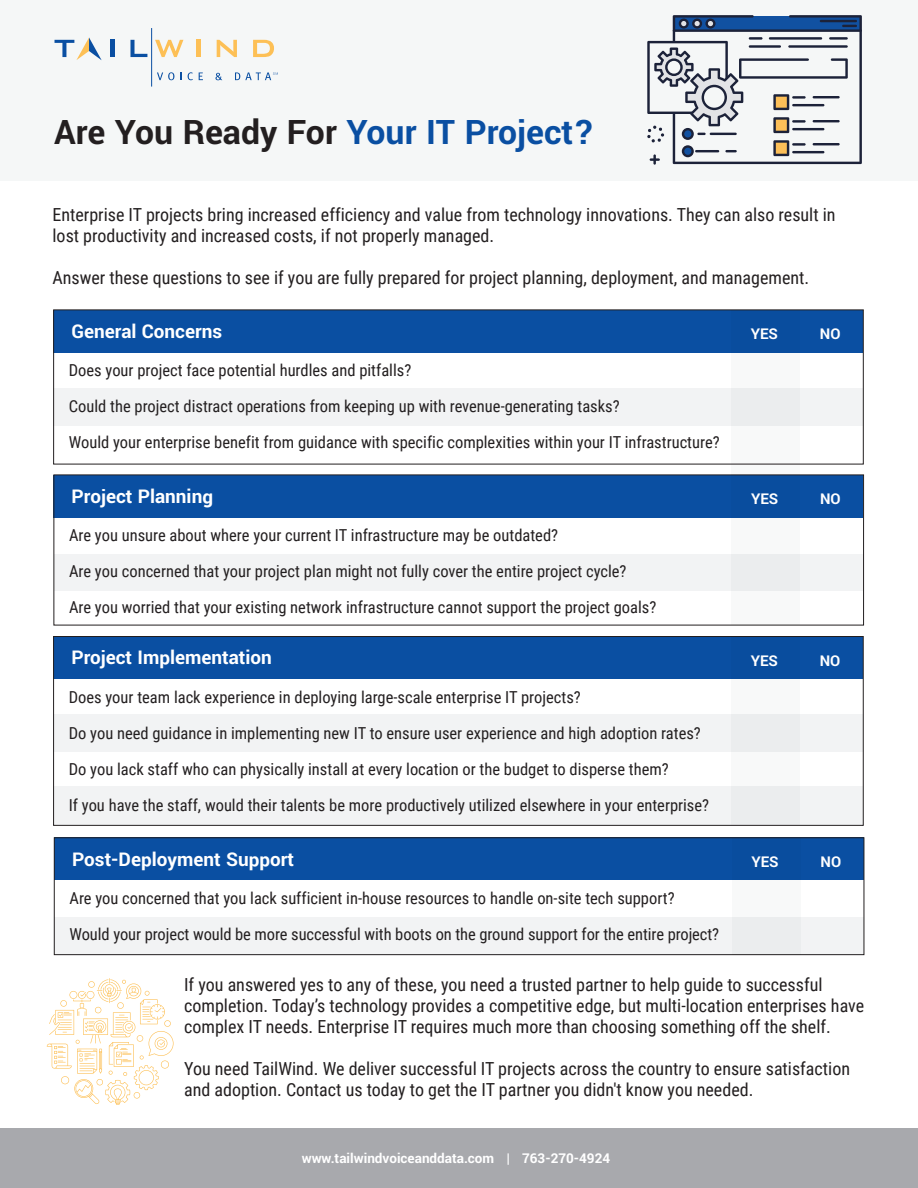
<style>
.page{position:relative;width:918px;height:1188px;background:#fff}
.page>*{position:absolute;margin:0;border:0;box-sizing:border-box;transform-origin:0 0}
.t1{font:700 37.5px "Yantramanav";color:#231f20}
.t2{font:700 21px "Yantramanav";color:#fff}
.t3{font:18px/21px "Roboto Condensed";color:#231f20}
.t4{font:16.5px/36px "Roboto Condensed";color:#231f20}
.t5{font:700 16.5px "Yantramanav";color:#fff}
.t6{font:700 15px "Yantramanav";color:#fff}
.s1{color:#0a4fa2}
</style>
<div class="page">
<div style="left:54px;top:787px;width:809px;height:38px;background:#f2f3f4"></div>
<div style="left:0;top:0;width:918px;height:180px;background:#f5f7f7"></div>
<svg style="left:647px;top:15px;width:215px;height:150px"></svg>
<hr style="left:110px;top:40px;width:4px;height:17px;background:#0a4fa2">
<svg style="left:130px;top:40px;width:17px;height:17px"></svg>
<svg style="left:155px;top:40px;width:28px;height:17px"></svg>
<hr style="left:197px;top:40px;width:4px;height:17px;background:#fdc056">
<svg style="left:217px;top:40px;width:20px;height:17px"></svg>
<svg style="left:253px;top:40px;width:21px;height:17px"></svg>
<svg style="left:157px;top:72px;width:17px;height:8px"></svg>
<svg style="left:188px;top:72px;width:5px;height:8px"></svg>
<svg style="left:199px;top:72px;width:4px;height:8px"></svg>
<svg style="left:215px;top:73px;width:7px;height:7px"></svg>
<svg style="left:55px;top:37px;width:47px;height:23px"></svg>
<hr style="left:151px;top:28px;width:1px;height:59px;background:#0a4fa2">
<svg style="left:235px;top:72px;width:43px;height:8px"></svg>
<div style="left:53px;top:310px;width:810px;height:43px;background:#0a4fa2"></div>
<div style="left:54px;top:388px;width:809px;height:37px;background:#f2f3f4"></div>
<svg style="left:731px;top:310px;width:69px;height:165px"></svg>
<div style="left:53px;top:475px;width:810px;height:43px;background:#0a4fa2"></div>
<div style="left:54px;top:555px;width:809px;height:36px;background:#f2f3f4"></div>
<svg style="left:732px;top:475px;width:68px;height:150px"></svg>
<div style="left:53px;top:636px;width:810px;height:43px;background:#0a4fa2"></div>
<div style="left:54px;top:715px;width:809px;height:37px;background:#f2f3f4"></div>
<div style="left:53px;top:636px;width:810px;height:190px;border:1px solid #231f20"></div>
<svg style="left:731px;top:636px;width:69px;height:189px"></svg>
<div style="left:54px;top:838px;width:809px;height:42px;background:#0a4fa2"></div>
<div style="left:54px;top:918px;width:810px;height:37px;background:#f2f3f4"></div>
<div style="left:54px;top:838px;width:810px;height:117px;border:1px solid #231f20"></div>
<svg style="left:732px;top:838px;width:68px;height:116px"></svg>
<div style="left:0;top:1128px;width:918px;height:60px;background:#a8a9ad"></div>
<svg style="left:47px;top:978px;width:127px;height:127px"></svg>
<h1 class="t1" style="left:54px;top:109px;width:542px">Are You Ready For <span class="s1">Your IT Project?</span></h1>
<p class="t3" style="left:53px;top:203px;width:785px">Enterprise IT projects bring increased efficiency and value from technology innovations. They can also result in lost productivity and increased costs, if not properly managed.</p>
<p class="t3" style="left:53px;top:266px;width:758px">Answer these questions to see if you are fully prepared for project planning, deployment, and management.</p>
<p class="t2" style="left:71px;top:318px;width:152px">General Concerns</p>
<p class="t4" style="left:69px;top:352px;width:652px">Does your project face potential hurdles and pitfalls?<br>Could the project distract operations from keeping up with revenue-generating tasks?<br>Would your enterprise benefit from guidance with specific complexities within your IT infrastructure?</p>
<p class="t5" style="left:751px;top:324px;width:29px">YES</p>
<p class="t5" style="left:820px;top:324px;width:22px">NO</p>
<p class="t2" style="left:72px;top:483px;width:143px">Project Planning</p>
<p class="t4" style="left:69px;top:517px;width:589px">Are you unsure about where your current IT infrastructure may be outdated?<br>Are you concerned that your project plan might not fully cover the entire project cycle?<br>Are you worried that your existing network infrastructure cannot support the project goals?</p>
<p class="t2" style="left:71px;top:645px;width:202px">Project Implementation</p>
<p class="t4" style="left:69px;top:678px;width:642px">Does your team lack experience in deploying large-scale enterprise IT projects?<br>Do you need guidance in implementing new IT to ensure user experience and high adoption rates?<br>Do you lack staff who can physically install at every location or the budget to disperse them?<br>If you have the staff, would their talents be more productively utilized elsewhere in your enterprise?</p>
<p class="t2" style="left:72px;top:846px;width:223px">Post-Deployment Support</p>
<p class="t4" style="left:70px;top:880px;width:651px">Are you concerned that you lack sufficient in-house resources to handle on-site tech support?<br>Would your project would be more successful with boots on the ground support for the entire project?</p>
<p class="t5" style="left:751px;top:489px;width:29px">YES</p>
<p class="t5" style="left:820px;top:489px;width:22px">NO</p>
<p class="t5" style="left:751px;top:651px;width:29px">YES</p>
<p class="t5" style="left:820px;top:651px;width:22px">NO</p>
<p class="t5" style="left:751px;top:852px;width:29px">YES</p>
<p class="t5" style="left:820px;top:852px;width:22px">NO</p>
<p class="t3" style="left:184px;top:974px;width:682px">If you answered yes to any of these, you need a trusted partner to help guide to successful completion. Today’s technology provides a competitive edge, but multi-location enterprises have complex IT needs. Enterprise IT requires much more than choosing something off the shelf.</p>
<p class="t3" style="left:184px;top:1058px;width:667px">You need TailWind. We deliver successful IT projects across the country to ensure satisfaction and adoption. Contact us today to get the IT partner you didn't know you needed.</p>
<p class="t6" style="left:302px;top:1149px;width:310px">www.tailwindvoiceanddata.com | 763-270-4924</p>
</div>
